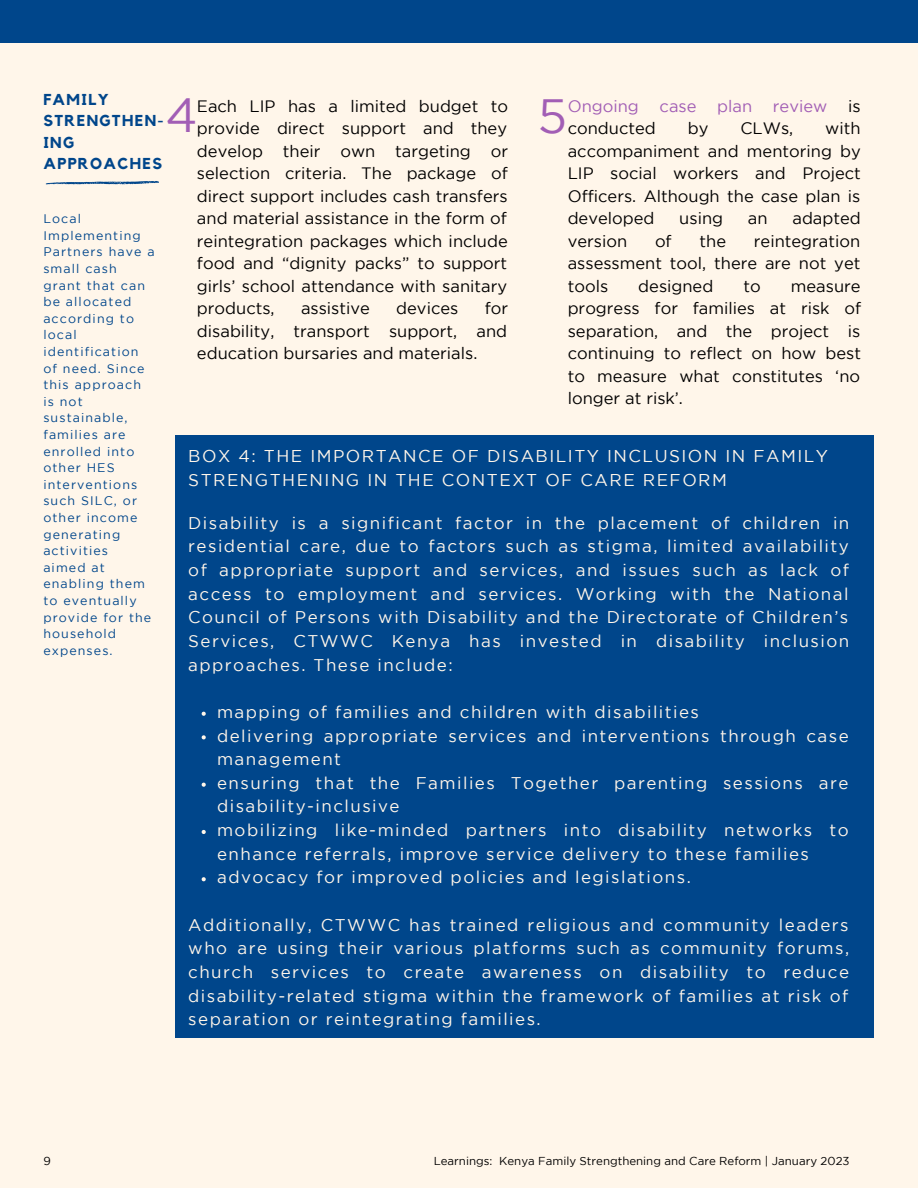
<style>
.page{position:relative;width:918px;height:1188px;background:#fff6ea}
.page>*{position:absolute;margin:0;border:0;box-sizing:border-box;transform-origin:0 0}
.t1{font:48px "Gotham";color:#a25eb5}
.t2{font:17.1px/23.7px "Gotham";letter-spacing:.085em;color:#fff6ea}
.t3{font:16.95px/23.7px "Gotham";letter-spacing:.085em;color:#fff6ea;text-align:justify}
.t4{font:16.5px/22.5px "Gotham";color:#000;text-align:justify}
.t5{font:16.5px "Gotham";color:#a25eb5}
.t6{font:700 15.75px/21.3px "Kollektif";letter-spacing:.085em;color:#00468b}
.t7{font:12.45px/16.6px "Gotham";letter-spacing:.085em;color:#00468b}
.t8{font:11.55px "Gotham";color:#000}
</style>
<div class="page">
<div style="left:0;top:0;width:918px;height:43px;background:#00468b"></div>
<svg style="left:45px;top:181px;width:114px;height:4px"></svg>
<div style="left:176px;top:436px;width:698px;height:602px;background:#00468b"></div>
<svg style="left:202px;top:712px;width:4px;height:4px"></svg>
<svg style="left:202px;top:735px;width:4px;height:4px"></svg>
<svg style="left:202px;top:783px;width:4px;height:4px"></svg>
<svg style="left:202px;top:830px;width:4px;height:4px"></svg>
<svg style="left:202px;top:877px;width:4px;height:4px"></svg>
<p class="t6" style="left:43px;top:89px;width:122px">FAMILY<br>STRENGTHEN-<br>ING<br>APPROACHES</p>
<h1 class="t1" style="left:538px;top:98px;width:31px">5</h1>
<p class="t5" style="left:568px;top:100px;width:73px">Ongoing</p>
<p class="t5" style="left:660px;top:100px;width:38px">case</p>
<p class="t5" style="left:717px;top:100px;width:36px">plan</p>
<p class="t5" style="left:773px;top:100px;width:56px">review</p>
<p class="t4" style="left:848px;top:96px;width:14px">is</p>
<h1 class="t1" style="left:165px;top:97px;width:34px">4</h1>
<p class="t4" style="left:197px;top:96px;width:313px">Each LIP has a limited budget to provide direct support and they develop their own targeting or selection criteria. The package of direct support includes cash transfers and material assistance in the form of reintegration packages which include food and “dignity packs” to support girls’ school attendance with sanitary products,</p>
<p class="t4" style="left:568px;top:118px;width:295px;text-indent:258px">with accompaniment and mentoring by LIP social workers and Project Officers. Although the case plan is developed</p>
<p class="t4" style="left:568px;top:118px;width:90px">conducted</p>
<p class="t4" style="left:688px;top:118px;width:22px">by</p>
<p class="t4" style="left:740px;top:118px;width:54px">CLWs,</p>
<p class="t4" style="left:679px;top:208px;width:45px">using</p>
<p class="t4" style="left:748px;top:208px;width:21px">an</p>
<p class="t4" style="left:792px;top:208px;width:70px">adapted</p>
<p class="t7" style="left:43px;top:211px;width:113px">Local<br>Implementing<br>Partners have a small cash grant that can be allocated according to local identification of need. Since this approach is not sustainable, families are enrolled into other HES interventions such SILC, or other income generating activities<br>aimed at enabling them to eventually provide for the household expenses.</p>
<p class="t4" style="left:568px;top:231px;width:61px">version</p>
<p class="t4" style="left:655px;top:231px;width:18px">of</p>
<p class="t4" style="left:700px;top:231px;width:28px">the</p>
<p class="t4" style="left:568px;top:231px;width:294px;text-indent:186px">reintegration assessment tool, there are not yet tools</p>
<p class="t4" style="left:638px;top:276px;width:77px">designed</p>
<p class="t4" style="left:743px;top:276px;width:19px">to</p>
<p class="t4" style="left:568px;top:276px;width:295px;text-indent:223px">measure progress for families at risk of separation, and the project is continuing to reflect on how best to measure what constitutes ‘no longer at risk’.</p>
<p class="t4" style="left:197px;top:298px;width:313px;text-indent:288px">for disability, transport support, and education bursaries and materials.</p>
<p class="t4" style="left:301px;top:298px;width:70px">assistive</p>
<p class="t4" style="left:396px;top:298px;width:64px">devices</p>
<p class="t2" style="left:188px;top:445px;width:641px">BOX 4: THE IMPORTANCE OF DISABILITY INCLUSION IN FAMILY<br>STRENGTHENING IN THE CONTEXT OF CARE REFORM</p>
<p class="t3" style="left:188px;top:512px;width:663px">Disability is a significant factor in the placement of children in residential care, due to factors such as stigma, limited availability of appropriate support and services, and issues such as lack of access to employment and services. Working with the National Council of Persons with Disability and the Directorate of Children’s Services, CTWWC Kenya has invested in disability inclusion approaches. These include:</p>
<p class="t3" style="left:217px;top:701px;width:633px;text-align:left">mapping of families and children with disabilities<br>delivering appropriate services and interventions through case management<br>ensuring that the Families Together parenting sessions are disability-inclusive<br>mobilizing like-minded partners into disability networks to enhance referrals, improve service delivery to these families advocacy for improved policies and legislations.</p>
<p class="t8" style="left:43px;top:1157px;width:9px">9</p>
<p class="t3" style="left:188px;top:914px;width:662px">Additionally, CTWWC has trained religious and community leaders who are using their various platforms such as community forums, church services to create awareness on disability to reduce disability-related stigma within the framework of families at risk of separation or reintegrating families.</p>
<p class="t8" style="left:434px;top:1157px;width:417px">Learnings: Kenya Family Strengthening and Care Reform | January 2023</p>
</div>
